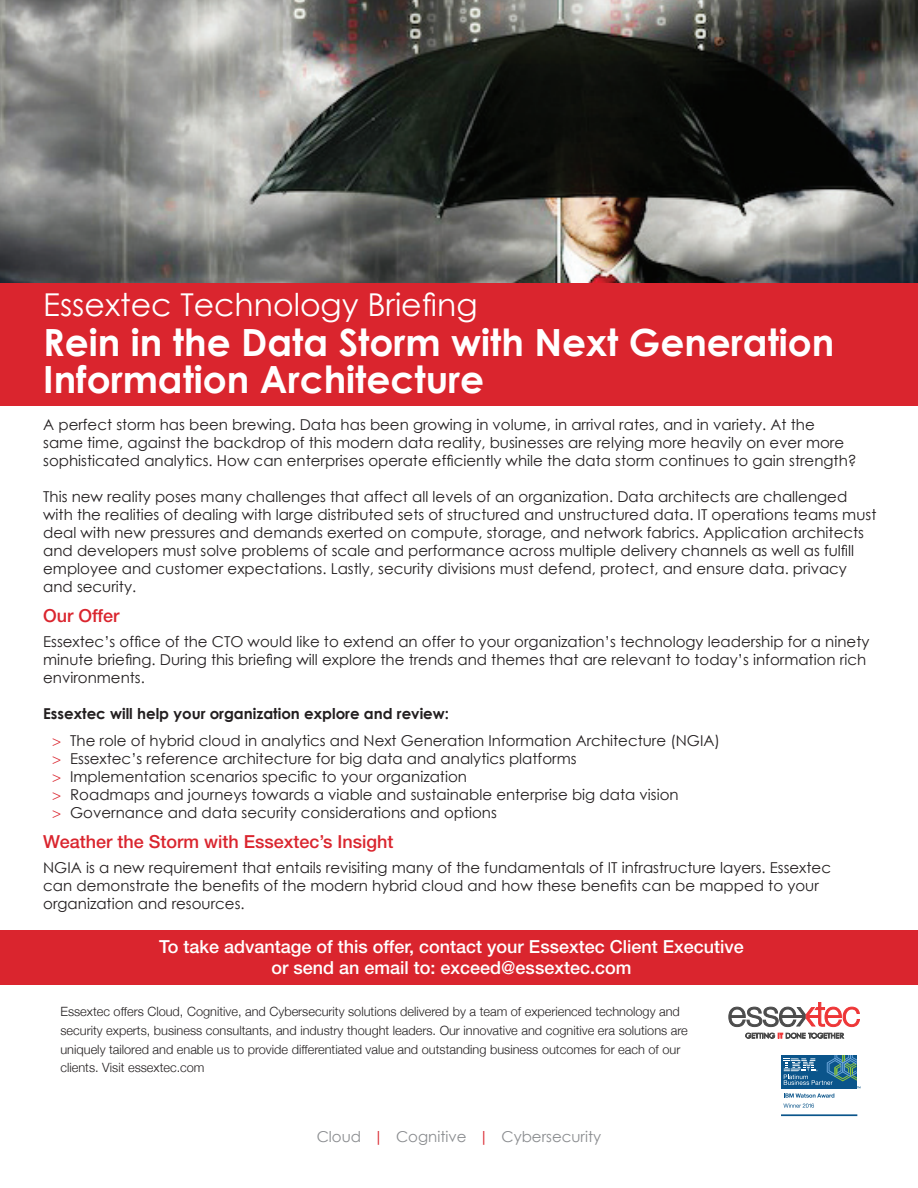
<style>
.page{position:relative;width:918px;height:1188px;background:#fff}
.page>*{position:absolute;margin:0;border:0;box-sizing:border-box;transform-origin:0 0}
.t1{font:700 37.5px/37px "Century Gothic";color:#fff}
.t2{font:31.5px "Century Gothic";color:#fff}
.t3{font:500 18px/21px "Helvetica Neue LT Std";color:#fff;text-align:center}
.t4{font:500 18px "Helvetica Neue LT Std";color:#da252e}
.t5{font:15px/18px "Century Gothic";color:#231f20}
.t6{font:15px "Century Gothic";color:#8b8d90}
.t7{font:300 12.75px/18.6px "Helvetica Neue";color:#231f20}
.s1{font-weight:700}
.s2{font-family:"Helvetica Neue";font-weight:300;color:#da252e}
.s3{color:#da252e}
</style>
<div class="page">
<img style="left:0;top:0;width:918px;height:284px">
<div style="left:0;top:284px;width:918px;height:122px;background:#da252e"></div>
<svg style="left:745px;top:1033px;width:99px;height:5px"></svg>
<svg style="left:729px;top:1002px;width:131px;height:25px"></svg>
<svg style="left:781px;top:1055px;width:3px;height:34px"></svg>
<svg style="left:784px;top:1055px;width:76px;height:43px"></svg>
<svg style="left:783px;top:1104px;width:31px;height:4px"></svg>
<hr style="left:781px;top:1114px;width:76px;height:2px;background:#0b558b">
<div style="left:0;top:930px;width:918px;height:55px;background:#da252e"></div>
<h2 class="t2" style="left:43px;top:283px;width:436px">Essextec Technology Briefing</h2>
<h1 class="t1" style="left:43px;top:323px;width:793px">Rein in the Data Storm with Next Generation<br>Information Architecture</h1>
<p class="t5" style="left:43px;top:416px;width:815px">A perfect storm has been brewing. Data has been growing in volume, in arrival rates, and in variety. At the same time, against the backdrop of this modern data reality, businesses are relying more heavily on ever more sophisticated analytics. How can enterprises operate efficiently while the data storm continues to gain strength?</p>
<p class="t5" style="left:43px;top:488px;width:835px">This new reality poses many challenges that affect all levels of an organization. Data architects are challenged with the realities of dealing with large distributed sets of structured and unstructured data. IT operations teams must deal with new pressures and demands exerted on compute, storage, and network fabrics. Application architects and developers must solve problems of scale and performance across multiple delivery channels as well as fulfill employee and customer expectations. Lastly, security divisions must defend, protect, and ensure data. privacy and security.</p>
<p class="t4" style="left:43px;top:605px;width:78px">Our Offer</p>
<p class="t5" style="left:43px;top:632px;width:828px">Essextec’s office of the CTO would like to extend an offer to your organization’s technology leadership for a ninety minute briefing. During this briefing will explore the trends and themes that are relevant to today’s information rich environments.</p>
<p class="t5" style="left:52px;top:700px;width:669px;line-height:27px;text-indent:-9px"><span class="s1">Essextec will help your organization explore and review:<br></span><span class="s2">&gt;</span> The role of hybrid cloud in analytics and Next Generation Information Architecture (NGIA)</p>
<p class="t5" style="left:52px;top:749px;width:628px"><span class="s2">&gt;</span> Essextec’s reference architecture for big data and analytics platforms<br><span class="s2">&gt;</span> Implementation scenarios specific to your organization<br><span class="s2">&gt;</span> Roadmaps and journeys towards a viable and sustainable enterprise big data vision <span class="s2">&gt;</span> Governance and data security considerations and options</p>
<p class="t4" style="left:43px;top:831px;width:352px">Weather the Storm with Essextec’s Insight</p>
<p class="t5" style="left:43px;top:858px;width:789px">NGIA is a new requirement that entails revisiting many of the fundamentals of IT infrastructure layers. Essextec can demonstrate the benefits of the modern hybrid cloud and how these benefits can be mapped to your organization and resources.</p>
<p class="t3" style="left:159px;top:935px;width:586px">To take advantage of this offer, contact your Essextec Client Executive or send an email to: exceed@essextec.com</p>
<p class="t7" style="left:60px;top:1002px;width:629px">Essextec offers Cloud, Cognitive, and Cybersecurity solutions delivered by a team of experienced technology and security experts, business consultants, and industry thought leaders. Our innovative and cognitive era solutions are uniquely tailored and enable us to provide differentiated value and outstanding business outcomes for each of our clients. Visit essextec.com</p>
<p class="t6" style="left:317px;top:1126px;width:286px">Cloud <span class="s3">|</span> Cognitive <span class="s3">|</span> Cybersecurity</p>
</div>
